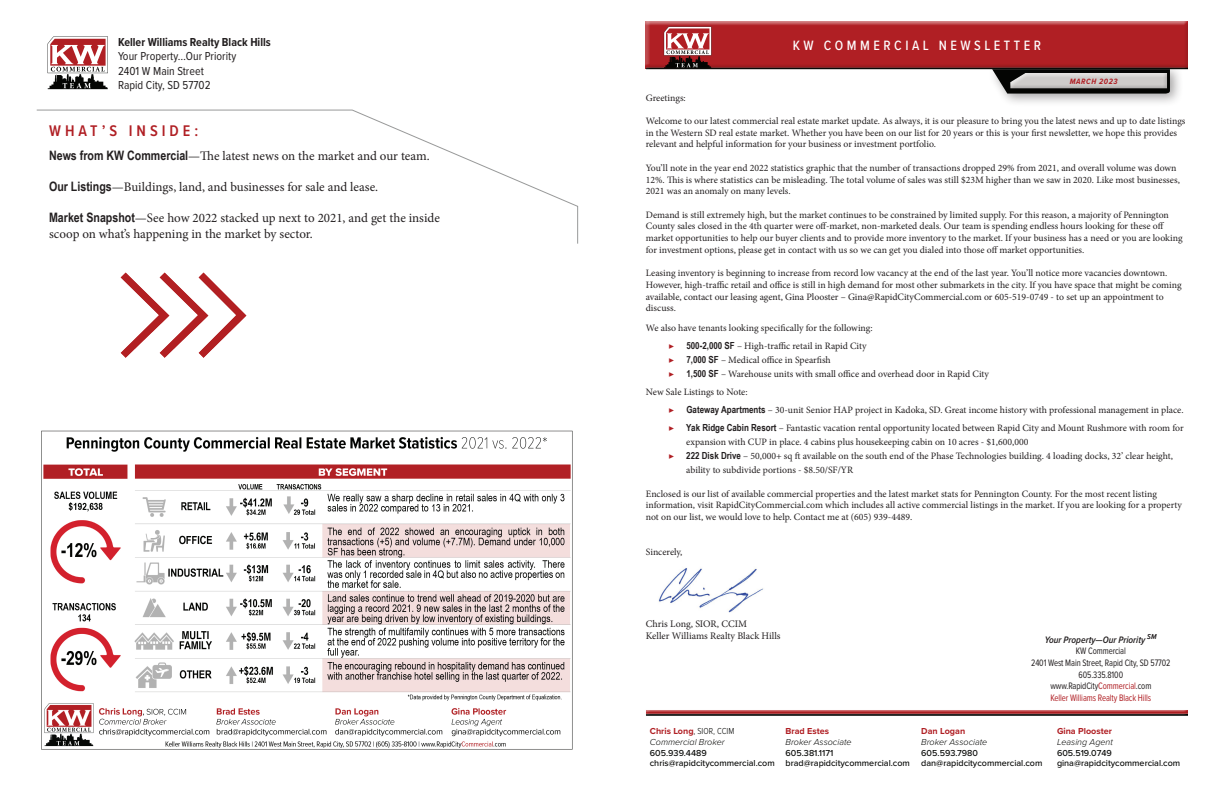
<style>
.page{position:relative;width:1224px;height:792px;background:#fff}
.page>*{position:absolute;margin:0;border:0;box-sizing:border-box;transform-origin:0 0}
.t1{font:600 16px "Proxima Nova Cond";letter-spacing:.25em;color:#b01f24}
.t2{font:500 14px "Proxima Nova Cond";letter-spacing:.25em;color:#fff}
.t3{font:13px/15.6px "Minion Pro";color:#231f20}
.t4{font:12px/14.4px "Proxima Nova Cond";color:#231f20}
.t5{font:700 12px "Proxima Nova Cond";color:#231f20}
.t6{font:10px/12px "Minion Pro";color:#231f20}
.t7{font:9.8px/11.7px "Minion Pro";letter-spacing:-.005em;color:#231f20}
.t8{font:9.7px/11.6px "Proxima Nova Cond";letter-spacing:-.01em;color:#231f20;text-align:center;scale:.9 1}
.t9{font:500 9px/10.8px "Proxima Nova";color:#040503}
.t10{font:italic 300 9px "Proxima Nova";color:#040503}
.t11{font:700 9px "Proxima Nova";color:#b01f24}
.t12{font:300 9px "Proxima Nova Cond";color:#040503}
.t13{font:italic 700 8px "Proxima Nova Cond";letter-spacing:.075em;color:#b01f24}
.s1{font-family:"Arial Narrow";font-weight:700}
.s2{color:#b01f24}
.s3{font-family:"Proxima Nova";font-weight:700;color:#b01f24}
.s4{font-weight:600;font-style:italic}
</style>
<div class="page">
<img style="left:658px;top:568px;width:105px;height:44px">
<div style="left:645px;top:21px;width:544px;height:49px;background:#231f20;opacity:.75"></div>
<div style="left:987px;top:62px;width:196px;height:45px;background:#231f20;opacity:.4"></div>
<svg style="left:992px;top:71px;width:178px;height:23px"></svg>
<div style="left:1009px;top:72px;width:159px;height:16px;background:#060705"></div>
<div style="left:1009px;top:73px;width:159px;height:16px;background:#231f20;opacity:.75"></div>
<hr style="left:645px;top:67px;width:544px;height:4px;background:#231f20;opacity:.75">
<svg style="left:664px;top:27px;width:47px;height:41px"></svg>
<hr style="left:645px;top:714px;width:544px;height:4px;background:#231f20;opacity:.75">
<div style="left:645px;top:710px;width:544px;height:5px;background:#231f20;opacity:.75"></div>
<svg style="left:48px;top:36px;width:60px;height:53px"></svg>
<svg style="left:36px;top:109px;width:543px;height:135px"></svg>
<img style="left:120px;top:272px;width:39px;height:86px">
<img style="left:159px;top:272px;width:39px;height:86px">
<img style="left:198px;top:272px;width:49px;height:86px">
<img style="left:41px;top:430px;width:532px;height:320px">
<p class="t5" style="left:118px;top:33px;width:154px">Keller Williams Realty Black Hills</p>
<p class="t4" style="left:118px;top:49px;width:120px">Your Property…Our Priority<br>2401 W Main Street<br>Rapid City, SD 57702</p>
<h1 class="t1" style="left:49px;top:119px;width:151px">WHAT’S INSIDE:</h1>
<h3 class="t3" style="left:49px;top:148px;width:382px"><span class="s1">News from KW Commercial</span>—The latest news on the market and our team.</h3>
<h3 class="t3" style="left:49px;top:179px;width:331px"><span class="s1">Our Listings</span>—Buildings, land, and businesses for sale and lease.</h3>
<h3 class="t3" style="left:49px;top:210px;width:392px"><span class="s1">Market Snapshot</span>—See how 2022 stacked up next to 2021, and get the inside scoop on what’s happening in the market by sector.</h3>
<h2 class="t2" style="left:793px;top:35px;width:250px">KW COMMERCIAL NEWSLETTER</h2>
<p class="t13" style="left:1070px;top:75px;width:49px">MARCH 2023</p>
<p class="t7" style="left:646px;top:92px;width:41px">Greetings:</p>
<p class="t7" style="left:646px;top:115px;width:541px">Welcome to our latest commercial real estate market update. As always, it is our pleasure to bring you the latest news and up to date listings in the Western SD real estate market. Whether you have been on our list for 20 years or this is your first newsletter, we hope this provides relevant and helpful information for your business or investment portfolio.</p>
<p class="t7" style="left:646px;top:162px;width:536px">You’ll note in the year end 2022 statistics graphic that the number of transactions dropped 29% from 2021, and overall volume was down<br>12%. This is where statistics can be misleading. The total volume of sales was still $23M higher than we saw in 2020. Like most businesses,<br>2021 was an anomaly on many levels.</p>
<p class="t7" style="left:646px;top:209px;width:538px">Demand is still extremely high, but the market continues to be constrained by limited supply. For this reason, a majority of Pennington County sales closed in the 4th quarter were off-market, non-marketed deals. Our team is spending endless hours looking for these off market opportunities to help our buyer clients and to provide more inventory to the market. If your business has a need or you are looking for investment options, please get in contact with us so we can get you dialed into those off market opportunities.</p>
<p class="t7" style="left:646px;top:267px;width:537px">Leasing inventory is beginning to increase from record low vacancy at the end of the last year. You’ll notice more vacancies downtown.<br>However, high-traffic retail and office is still in high demand for most other submarkets in the city. If you have space that might be coming available, contact our leasing agent, Gina Plooster – Gina@RapidCityCommercial.com or 605-519-0749 - to set up an appointment to discuss.</p>
<p class="t7" style="left:668px;top:319px;width:206px;line-height:18px;text-indent:-23px">We also have tenants looking specifically for the following: <span class="s2">▶</span> <span class="s1">500-2,000 SF</span> – High-traffic retail in Rapid City</p>
<p class="t7" style="left:668px;top:353px;width:322px;line-height:14px"><span class="s2">▶</span> <span class="s1">7,000 SF</span> – Medical office in Spearfish<br><span class="s2">▶</span> <span class="s1">1,500 SF</span> – Warehouse units with small office and overhead door in Rapid City</p>
<p class="t7" style="left:668px;top:383px;width:517px;line-height:18px;text-indent:-22px">New Sale Listings to Note:<br><span class="s2">▶</span> <span class="s1">Gateway Apartments</span> – 30-unit Senior HAP project in Kadoka, SD. Great income history with professional management in place. <span class="s2">▶</span> <span class="s1">Yak Ridge Cabin Resort</span> – Fantastic vacation rental opportunity located between Rapid City and Mount Rushmore with room for</p>
<p class="t7" style="left:686px;top:436px;width:344px">expansion with CUP in place. 4 cabins plus housekeeping cabin on 10 acres - $1,600,000</p>
<p class="t7" style="left:668px;top:450px;width:506px"><span class="s2">▶</span> <span class="s1">222 Disk Drive</span> – 50,000+ sq ft available on the south end of the Phase Technologies building. 4 loading docks, 32’ clear height,</p>
<p class="t7" style="left:686px;top:464px;width:168px">ability to subdivide portions - $8.50/SF/YR</p>
<p class="t7" style="left:646px;top:488px;width:538px">Enclosed is our list of available commercial properties and the latest market stats for Pennington County. For the most recent listing information, visit RapidCityCommercial.com which includes all active commercial listings in the market. If you are looking for a property not on our list, we would love to help. Contact me at (605) 939-4489.</p>
<p class="t7" style="left:646px;top:547px;width:38px">Sincerely,</p>
<p class="t6" style="left:646px;top:618px;width:136px">Chris Long, SIOR, CCIM<br>Keller Williams Realty Black Hills</p>
<p class="t12" style="left:650px;top:724px;width:86px"><span class="s3">Chris Long</span>, SIOR, CCIM</p>
<p class="t10" style="left:650px;top:735px;width:76px">Commercial Broker</p>
<p class="t9" style="left:650px;top:747px;width:126px">605.939.4489 chris@rapidcitycommercial.com</p>
<p class="t11" style="left:786px;top:724px;width:45px">Brad Estes</p>
<p class="t10" style="left:786px;top:735px;width:68px">Broker Associate</p>
<p class="t9" style="left:786px;top:747px;width:126px">605.381.1171 brad@rapidcitycommercial.com</p>
<p class="t8" style="left:1031px;top:633px;width:156px"><span class="s4">Your Property—Our Priority</span> <sup>SM<br></sup>KW Commercial<br>2401 West Main Street, Rapid City, SD 57702<br>605.335.8100 www.RapidCity<span class="s2">Commercial</span>.com<br><span class="s2">Keller Williams Realty Black Hills</span></p>
<p class="t11" style="left:921px;top:724px;width:46px">Dan Logan</p>
<p class="t10" style="left:921px;top:735px;width:68px">Broker Associate</p>
<p class="t9" style="left:921px;top:747px;width:123px">605.593.7980 dan@rapidcitycommercial.com</p>
<p class="t11" style="left:1057px;top:724px;width:56px">Gina Plooster</p>
<p class="t10" style="left:1057px;top:735px;width:57px">Leasing Agent</p>
<p class="t9" style="left:1057px;top:747px;width:125px">605.519.0749 gina@rapidcitycommercial.com</p>
</div>
